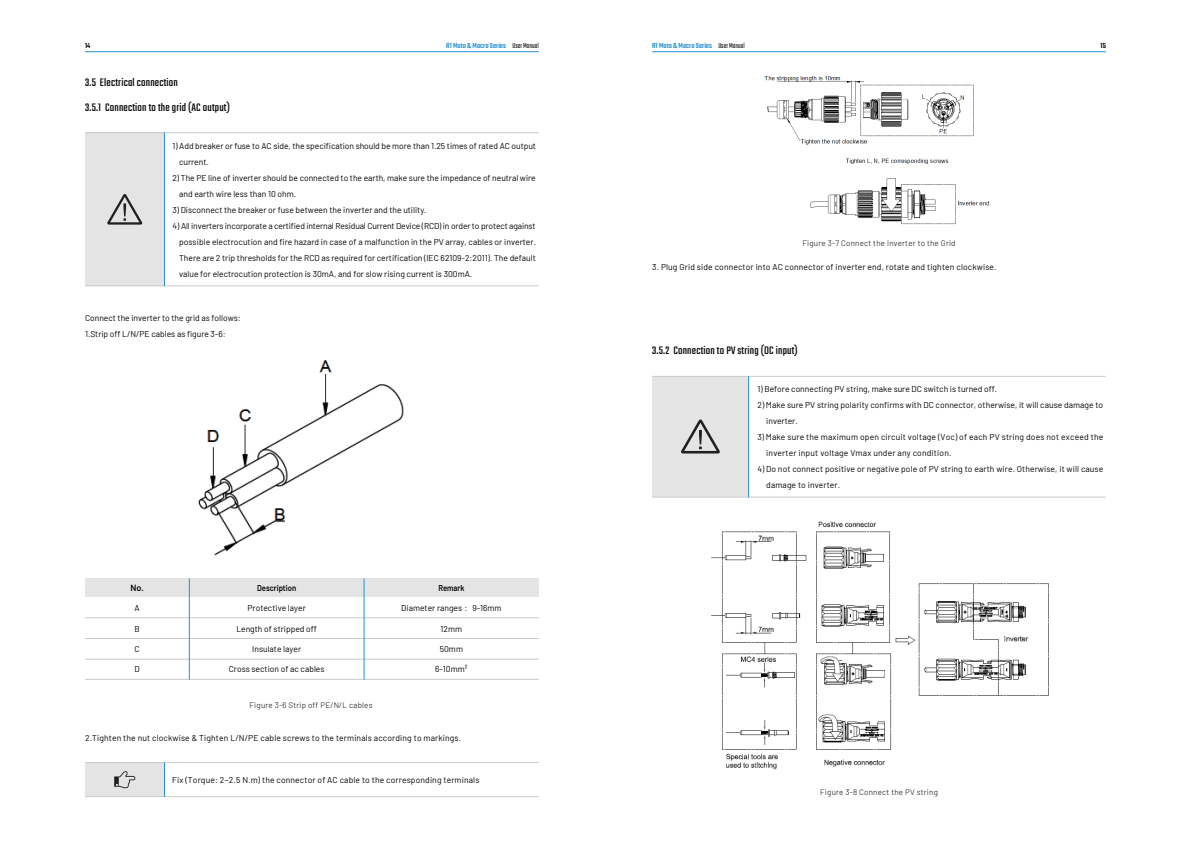
<style>
.page{position:relative;width:1191px;height:842px;background:#fff}
.page>*{position:absolute;margin:0;border:0;box-sizing:border-box;transform-origin:0 0}
.t1{font:12px/24.9px "Teko";letter-spacing:.015em;color:#030303}
.t2{font:600 9px "Barlow";color:#030303}
.t3{font:8.5px/16px "Barlow";color:#030303}
.t4{font:8.5px/16px "Barlow";letter-spacing:.02em;color:#030303}
.t5{font:600 8.5px "Barlow";color:#030303;scale:.9 1}
.t6{font:300 8px "Barlow";letter-spacing:.025em;color:#030303}
.t7{font:500 8px "Teko";color:#2491d0}
.t8{font:500 8px "Teko";color:#030303}
.s1{font-weight:300;color:#030303}
.s2{font-family:"Adobe Song Std";font-weight:300}
</style>
<div class="page">
<hr style="left:652px;top:52px;width:454px;height:1px;background:#2491d0">
<hr style="left:85px;top:52px;width:454px;height:1px;background:#2491d0">
<div style="left:85px;top:578px;width:454px;height:19px;background:#e4e4e5"></div>
<hr style="left:85px;top:618px;width:454px;height:1px;background:#c9cacc">
<hr style="left:85px;top:638px;width:454px;height:1px;background:#c9cacc">
<hr style="left:85px;top:659px;width:454px;height:1px;background:#c9cacc">
<hr style="left:85px;top:679px;width:454px;height:1px;background:#c9cacc">
<hr style="left:364px;top:579px;width:1px;height:100px;background:#2491d0">
<hr style="left:189px;top:579px;width:1px;height:100px;background:#2491d0">
<div style="left:652px;top:376px;width:96px;height:121px;background:#e4e4e5"></div>
<hr style="left:652px;top:376px;width:454px;height:1px;background:#c9cacc">
<hr style="left:652px;top:497px;width:454px;height:1px;background:#c9cacc">
<svg style="left:681px;top:419px;width:39px;height:34px"></svg>
<hr style="left:748px;top:376px;width:1px;height:121px;background:#2491d0">
<div style="left:85px;top:133px;width:79px;height:153px;background:#e4e4e5"></div>
<hr style="left:85px;top:133px;width:454px;height:1px;background:#c9cacc">
<hr style="left:85px;top:286px;width:454px;height:1px;background:#c9cacc">
<hr style="left:164px;top:133px;width:1px;height:153px;background:#2491d0">
<svg style="left:107px;top:194px;width:35px;height:31px"></svg>
<div style="left:85px;top:763px;width:79px;height:34px;background:#e4e4e5"></div>
<hr style="left:85px;top:762px;width:454px;height:1px;background:#c9cacc">
<hr style="left:85px;top:796px;width:454px;height:1px;background:#c9cacc">
<hr style="left:164px;top:763px;width:1px;height:34px;background:#2491d0">
<svg style="left:114px;top:771px;width:21px;height:17px"></svg>
<img style="left:764px;top:76px;width:225px;height:149px">
<img style="left:711px;top:521px;width:338px;height:249px">
<img style="left:198px;top:360px;width:206px;height:196px">
<p class="t8" style="left:85px;top:41px;width:7px">14</p>
<p class="t7" style="left:446px;top:41px;width:94px">R1 Moto &amp; Macro Series <span class="s1">User Manual</span></p>
<p class="t7" style="left:652px;top:41px;width:94px">R1 Moto &amp; Macro Series <span class="s1">User Manual</span></p>
<p class="t8" style="left:1100px;top:41px;width:7px">15</p>
<h1 class="t1" style="left:85px;top:70px;width:146px">3.5 Electrical connection<br>3.5.1 Connection to the grid (AC output)</h1>
<p class="t3" style="left:179px;top:137px;width:358px;text-indent:-7px">1) Add breaker or fuse to AC side, the specification should be more than 1.25 times of rated AC output current.</p>
<p class="t3" style="left:179px;top:169px;width:358px;text-indent:-7px">2) The PE line of inverter should be connected to the earth, make sure the impedance of neutral wire and earth wire less than 10 ohm.</p>
<p class="t3" style="left:172px;top:201px;width:256px">3) Disconnect the breaker or fuse between the inverter and the utility.</p>
<p class="t3" style="left:179px;top:217px;width:358px;text-align:justify;text-indent:-7px">4) All inverters incorporate a certified internal Residual Current Device (RCD) in order to protect against possible electrocution and fire hazard in case of a malfunction in the PV array, cables or inverter.<br>There are 2 trip thresholds for the RCD as required for certification (IEC 62109-2:2011). The default value for electrocution protection is 30mA, and for slow rising current is 300mA.</p>
<p class="t3" style="left:85px;top:309px;width:157px">Connect the inverter to the grid as follows:<br>1.Strip off L/N/PE cables as figure 3-6:</p>
<p class="t2" style="left:130px;top:581px;width:15px">No.</p>
<p class="t3" style="left:135px;top:600px;width:7px">A</p>
<p class="t3" style="left:134px;top:620px;width:7px">B</p>
<p class="t3" style="left:135px;top:640px;width:7px">C</p>
<p class="t3" style="left:135px;top:661px;width:7px">D</p>
<p class="t5" style="left:257px;top:582px;width:45px">Description</p>
<p class="t3" style="left:248px;top:600px;width:60px">Protective layer</p>
<p class="t3" style="left:236px;top:620px;width:82px">Length of stripped off</p>
<p class="t3" style="left:252px;top:640px;width:50px">Insulate layer</p>
<p class="t3" style="left:229px;top:661px;width:97px">Cross section of ac cables</p>
<p class="t5" style="left:438px;top:582px;width:30px">Remark</p>
<p class="t3" style="left:401px;top:600px;width:102px">Diameter ranges <span class="s2">：</span>9-16mm</p>
<p class="t3" style="left:440px;top:620px;width:23px">12mm</p>
<p class="t3" style="left:440px;top:640px;width:25px">50mm</p>
<p class="t3" style="left:435px;top:661px;width:34px">6-10mm²</p>
<p class="t6" style="left:249px;top:700px;width:124px">Figure 3-6 Strip off PE/N/L cables</p>
<p class="t3" style="left:85px;top:729px;width:377px">2.Tighten the nut clockwise &amp; Tighten L/N/PE cable screws to the terminals according to markings.</p>
<p class="t3" style="left:172px;top:771px;width:309px">Fix (Torque: 2~2.5 N.m) the connector of AC cable to the corresponding terminals</p>
<p class="t6" style="left:802px;top:237px;width:155px">Figure 3-7 Connect the inverter to the Grid</p>
<p class="t3" style="left:652px;top:259px;width:346px">3. Plug Grid side connector into AC connector of inverter end, rotate and tighten clockwise.</p>
<h1 class="t1" style="left:652px;top:339px;width:147px">3.5.2 Connection to PV string (DC input)</h1>
<p class="t3" style="left:757px;top:380px;width:241px">1) Before connecting PV string, make sure DC switch is turned off.</p>
<p class="t3" style="left:766px;top:396px;width:338px;text-indent:-9px">2) Make sure PV string polarity confirms with DC connector, otherwise, it will cause damage to inverter.</p>
<p class="t4" style="left:766px;top:428px;width:338px;text-indent:-9px">3) Make sure the maximum open circuit voltage (Voc) of each PV string does not exceed the inverter input voltage Vmax under any condition.</p>
<p class="t3" style="left:766px;top:460px;width:338px;text-indent:-9px">4) Do not connect positive or negative pole of PV string to earth wire. Otherwise, it will cause damage to inverter.</p>
<p class="t6" style="left:820px;top:786px;width:119px">Figure 3-8 Connect the PV string</p>
</div>
